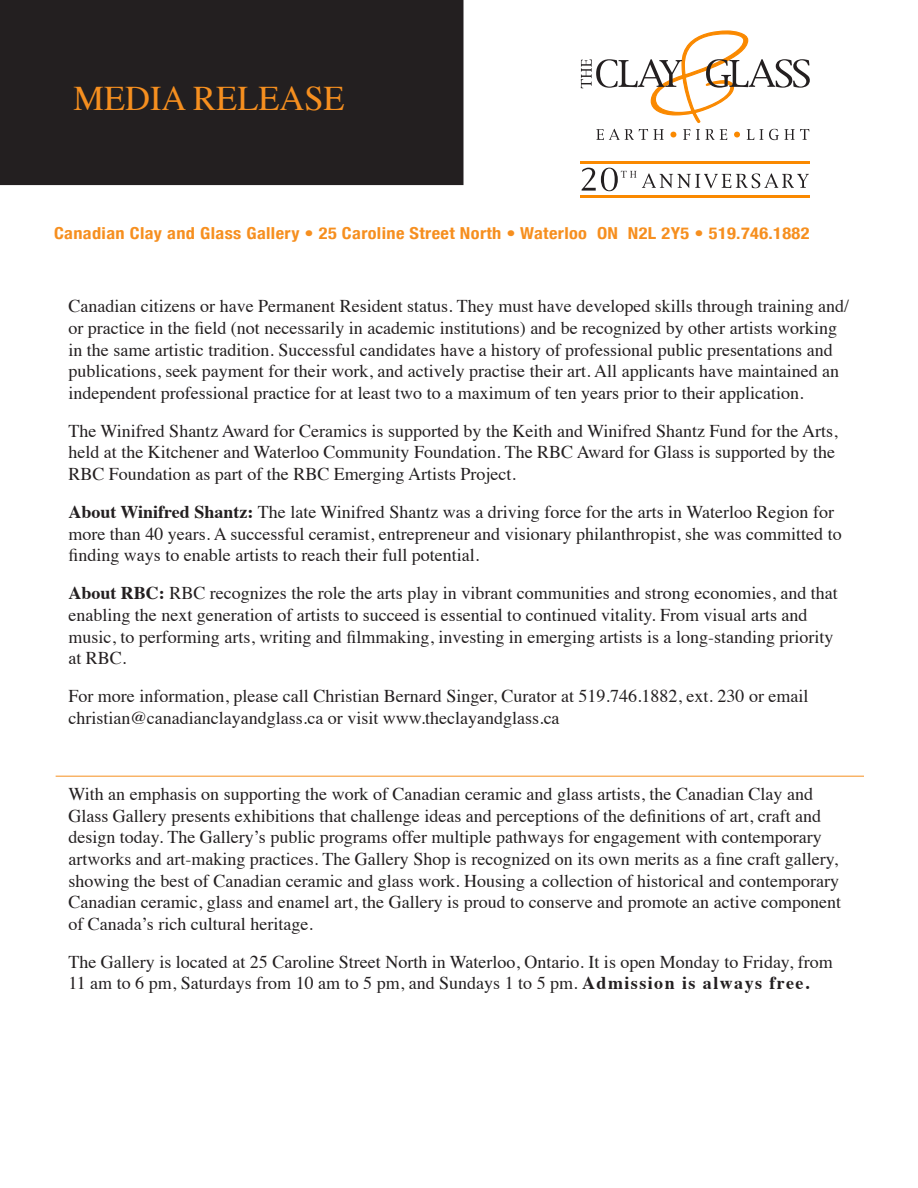
<style>
.page{position:relative;width:918px;height:1188px;background:#fff}
.page>*{position:absolute;margin:0;border:0;box-sizing:border-box;transform-origin:0 0}
.t1{font:34.5px "Times";color:#f68f1f}
.Paragraph_Style_1{font:18px/21.6px "Times";color:#231f20}
.t2{font:700 condensed 16.5px "Helvetica Neue";letter-spacing:.02em;color:#f68f1f;scale:1.11 1}
.s1{font-weight:700}
.s2{color:#262324}
</style>
<div class="page">
<div style="left:0;top:0;width:464px;height:185px;background:#231f20"></div>
<svg style="left:581px;top:30px;width:229px;height:110px"></svg>
<hr style="left:580px;top:161px;width:230px;height:2px;background:#fa8900">
<hr style="left:580px;top:195px;width:230px;height:2px;background:#fa8900">
<svg style="left:582px;top:168px;width:54px;height:23px"></svg>
<svg style="left:642px;top:173px;width:167px;height:15px"></svg>
<hr style="left:56px;top:776px;width:808px;height:1px;background:#f68f1f">
<p class="t1" style="left:74px;top:66px;width:273px">MEDIA RELEASE</p>
<p class="t2" style="left:54px;top:219px;width:682px">Canadian Clay and Glass Gallery • 25 Caroline Street North • Waterloo ON N2L 2Y5 • 519.746.1882</p>
<p class="Paragraph_Style_1" style="left:68px;top:294px;width:782px">Canadian citizens or have Permanent Resident status. They must have developed skills through training and/ or practice in the field (not necessarily in academic institutions) and be recognized by other artists working in the same artistic tradition. Successful candidates have a history of professional public presentations and publications, seek payment for their work, and actively practise their art. All applicants have maintained an independent professional practice for at least two to a maximum of ten years prior to their application.</p>
<p class="Paragraph_Style_1" style="left:68px;top:418px;width:771px">The Winifred Shantz Award for Ceramics is supported by the Keith and Winifred Shantz Fund for the Arts, held at the Kitchener and Waterloo Community Foundation. The RBC Award for Glass is supported by the<br>RBC Foundation as part of the RBC Emerging Artists Project.</p>
<p class="Paragraph_Style_1" style="left:68px;top:500px;width:775px"><span class="s1">About Winifred Shantz:</span> The late Winifred Shantz was a driving force for the arts in Waterloo Region for more than 40 years. A successful ceramist, entrepreneur and visionary philanthropist, she was committed to finding ways to enable artists to reach their full potential.</p>
<p class="Paragraph_Style_1" style="left:68px;top:581px;width:771px"><span class="s1">About RBC:</span> RBC recognizes the role the arts play in vibrant communities and strong economies, and that enabling the next generation of artists to succeed is essential to continued vitality. From visual arts and music, to performing arts, writing and filmmaking, investing in emerging artists is a long-standing priority at RBC.</p>
<p class="Paragraph_Style_1" style="left:68px;top:684px;width:742px">For more information, please call Christian Bernard Singer, Curator at 519.746.1882, ext. 230 or email christian@canadianclayandglass.ca or visit www.theclayandglass.ca</p>
<p class="Paragraph_Style_1" style="left:68px;top:782px;width:774px">With an emphasis on supporting the work of Canadian ceramic and glass artists, the Canadian Clay and Glass Gallery presents exhibitions that challenge ideas and perceptions of the definitions of art, craft and design today. The Gallery’s public programs offer multiple pathways for engagement with contemporary artworks and art-making practices. The Gallery Shop is recognized on its own merits as a fine craft gallery, showing the best of Canadian ceramic and glass work. Housing a collection of historical and contemporary Canadian ceramic, glass and enamel art, the Gallery is proud to conserve and promote an active component of Canada’s rich cultural heritage.</p>
<p class="Paragraph_Style_1" style="left:68px;top:949px;width:766px">The Gallery is located at 25 Caroline Street North in Waterloo, Ontario. It is open Monday to Friday, from<br>11 am to 6 pm, Saturdays from 10 am to 5 pm, and Sunday<span class="s2">s 1</span> to 5 pm. <span class="s1">Admission is always free.</span></p>
</div>
